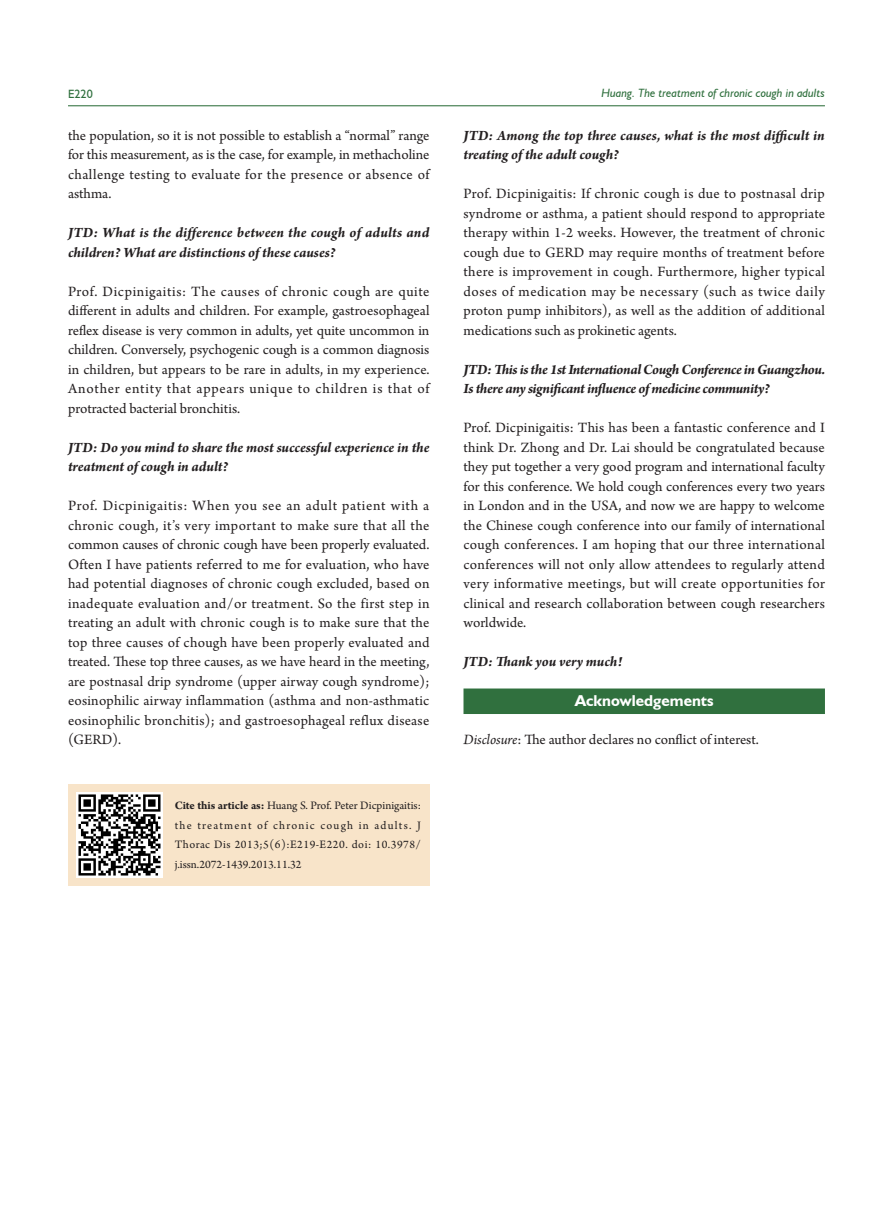
<style>
.page{position:relative;width:893px;height:1212px;background:#fff}
.page>*{position:absolute;margin:0;border:0;box-sizing:border-box;transform-origin:0 0}
.一级标题-JTD-1行{font:700 15.75px "Humanist 521 BT";color:#fff}
.t1{font:15px/19.5px "Arno Pro";letter-spacing:.01em;color:#231f20;text-align:justify}
.t2{font:italic 700 15px/19.5px "Arno Pro";letter-spacing:-.005em;color:#231f20}
.t3{font:italic 700 15px/19.5px "Arno Pro";letter-spacing:-.025em;color:#231f20}
.t4{font:12px/19.5px "Arno Pro";letter-spacing:.04em;color:#231f20;text-align:justify}
.t5{font:italic 12px "Humanist 521 BT";color:#30703e}
.t6{font:12px "Humanist 521 BT";color:#30703e}
.s1{font-style:italic}
.s2{font-weight:700}
</style>
<div class="page">
<hr style="left:68px;top:105px;width:757px;height:1px;background:#30703e">
<div style="left:463px;top:688px;width:362px;height:26px;background:#30703e"></div>
<div style="left:68px;top:784px;width:361px;height:101px;background:#f8e4c9"></div>
<img style="left:77px;top:792px;width:85px;height:86px">
<p class="t6" style="left:68px;top:86px;width:26px">E220</p>
<p class="t5" style="left:601px;top:86px;width:225px">Huang. The treatment of chronic cough in adults</p>
<p class="t1" style="left:68px;top:126px;width:363px">the population, so it is not possible to establish a “normal” range for this measurement, as is the case, for example, in methacholine challenge testing to evaluate for the presence or absence of asthma.</p>
<p class="t2" style="left:68px;top:223px;width:363px">JTD: What is the difference between the cough of adults and children? What are distinctions of these causes?</p>
<p class="t1" style="left:68px;top:282px;width:363px">Prof. Dicpinigaitis: The causes of chronic cough are quite different in adults and children. For example, gastroesophageal reflex disease is very common in adults, yet quite uncommon in children. Conversely, psychogenic cough is a common diagnosis in children, but appears to be rare in adults, in my experience.<br>Another entity that appears unique to children is that of protracted bacterial bronchitis.</p>
<p class="t2" style="left:68px;top:438px;width:363px">JTD: Do you mind to share the most successful experience in the treatment of cough in adult?</p>
<p class="t1" style="left:68px;top:497px;width:363px">Prof. Dicpinigaitis: When you see an adult patient with a chronic cough, it’s very important to make sure that all the common causes of chronic cough have been properly evaluated.<br>Often I have patients referred to me for evaluation, who have had potential diagnoses of chronic cough excluded, based on inadequate evaluation and/or treatment. So the first step in treating an adult with chronic cough is to make sure that the top three causes of chough have been properly evaluated and treated. These top three causes, as we have heard in the meeting, are postnasal drip syndrome (upper airway cough syndrome); eosinophilic airway inflammation (asthma and non-asthmatic eosinophilic bronchitis); and gastroesophageal reflux disease (GERD).</p>
<p class="t2" style="left:463px;top:126px;width:363px">JTD: Among the top three causes, what is the most difficult in treating of the adult cough?</p>
<p class="t1" style="left:463px;top:185px;width:363px">Prof. Dicpinigaitis: If chronic cough is due to postnasal drip syndrome or asthma, a patient should respond to appropriate therapy within 1-2 weeks. However, the treatment of chronic cough due to GERD may require months of treatment before there is improvement in cough. Furthermore, higher typical doses of medication may be necessary (such as twice daily proton pump inhibitors), as well as the addition of additional medications such as prokinetic agents.</p>
<p class="t3" style="left:463px;top:360px;width:363px">JTD: This is the 1st International Cough Conference in Guangzhou.<br>Is there any significant influence of medicine community?</p>
<p class="t1" style="left:463px;top:419px;width:363px">Prof. Dicpinigaitis: This has been a fantastic conference and I think Dr. Zhong and Dr. Lai should be congratulated because they put together a very good program and international faculty for this conference. We hold cough conferences every two years in London and in the USA, and now we are happy to welcome the Chinese cough conference into our family of international cough conferences. I am hoping that our three international conferences will not only allow attendees to regularly attend very informative meetings, but will create opportunities for clinical and research collaboration between cough researchers worldwide.</p>
<p class="t2" style="left:463px;top:652px;width:160px">JTD: Thank you very much!</p>
<p class="一级标题-JTD-1行" style="left:575px;top:691px;width:140px">Acknowledgements</p>
<p class="t1" style="left:463px;top:731px;width:297px"><span class="s1">Disclosure</span>: The author declares no conflict of interest.</p>
<p class="t4" style="left:175px;top:796px;width:248px"><span class="s2">Cite this article as:</span> Huang S. Prof. Peter Dicpinigaitis: the treatment of chronic cough in adults. J Thorac Dis 2013;5(6):E219-E220. doi: 10.3978/ j.issn.2072-1439.2013.11.32</p>
</div>
